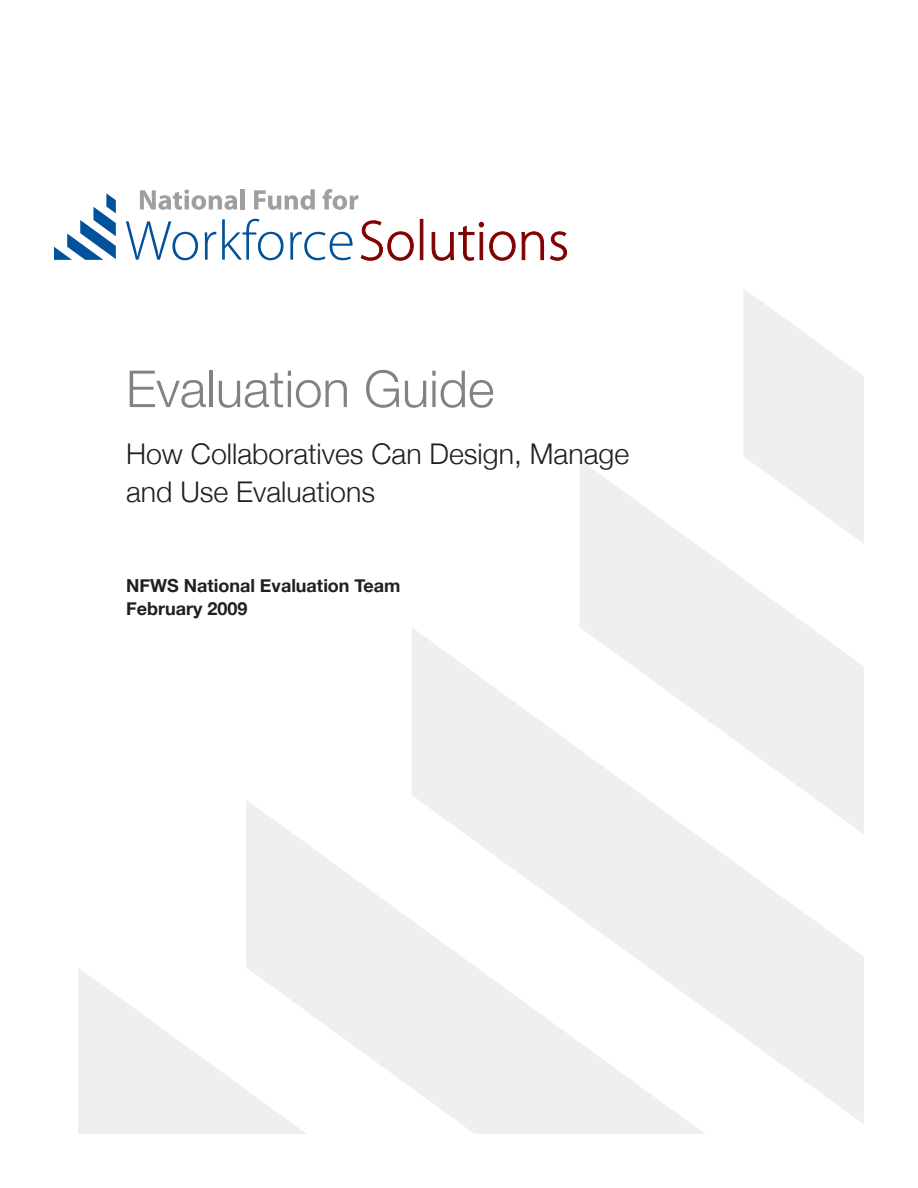
<style>
.page{position:relative;width:918px;height:1188px;background:#fff}
.page>*{position:absolute;margin:0;border:0;box-sizing:border-box;transform-origin:0 0}
.t1{font:300 51px "Helvetica Neue";color:#818285}
.t2{font:300 28.5px "Helvetica Neue";color:#231f20}
.t3{font:700 18px "Helvetica Neue";color:#231f20}
</style>
<div class="page">
<svg style="left:78px;top:968px;width:168px;height:166px"></svg>
<svg style="left:246px;top:800px;width:459px;height:334px;fill:#efefef"></svg>
<svg style="left:412px;top:628px;width:452px;height:496px;fill:#efefef"></svg>
<svg style="left:580px;top:460px;width:284px;height:374px;fill:#efefef"></svg>
<svg style="left:744px;top:289px;width:120px;height:255px"></svg>
<svg style="left:140px;top:190px;width:97px;height:20px"></svg>
<div style="left:240px;top:189px;width:5px;height:20px;background:#9d9fa2"></div>
<svg style="left:254px;top:189px;width:61px;height:21px"></svg>
<svg style="left:323px;top:189px;width:35px;height:21px"></svg>
<svg style="left:126px;top:221px;width:72px;height:39px"></svg>
<svg style="left:205px;top:232px;width:11px;height:28px"></svg>
<svg style="left:222px;top:219px;width:62px;height:41px"></svg>
<svg style="left:290px;top:232px;width:63px;height:28px"></svg>
<svg style="left:360px;top:220px;width:54px;height:41px"></svg>
<div style="left:420px;top:219px;width:3px;height:41px;background:#7f0100;border:1px solid #7f0100"></div>
<svg style="left:431px;top:222px;width:113px;height:39px"></svg>
<svg style="left:550px;top:231px;width:17px;height:30px"></svg>
<svg style="left:54px;top:193px;width:62px;height:67px"></svg>
<p class="t1" style="left:126px;top:358px;width:370px">Evaluation Guide</p>
<p class="t2" style="left:126px;top:437px;width:505px">How Collaboratives Can Design, Manage</p>
<p class="t2" style="left:126px;top:474px;width:251px">and Use Evaluations</p>
<p class="t3" style="left:126px;top:575px;width:276px">NFWS National Evaluation Team</p>
<p class="t3" style="left:126px;top:597px;width:123px">February 2009</p>
</div>
